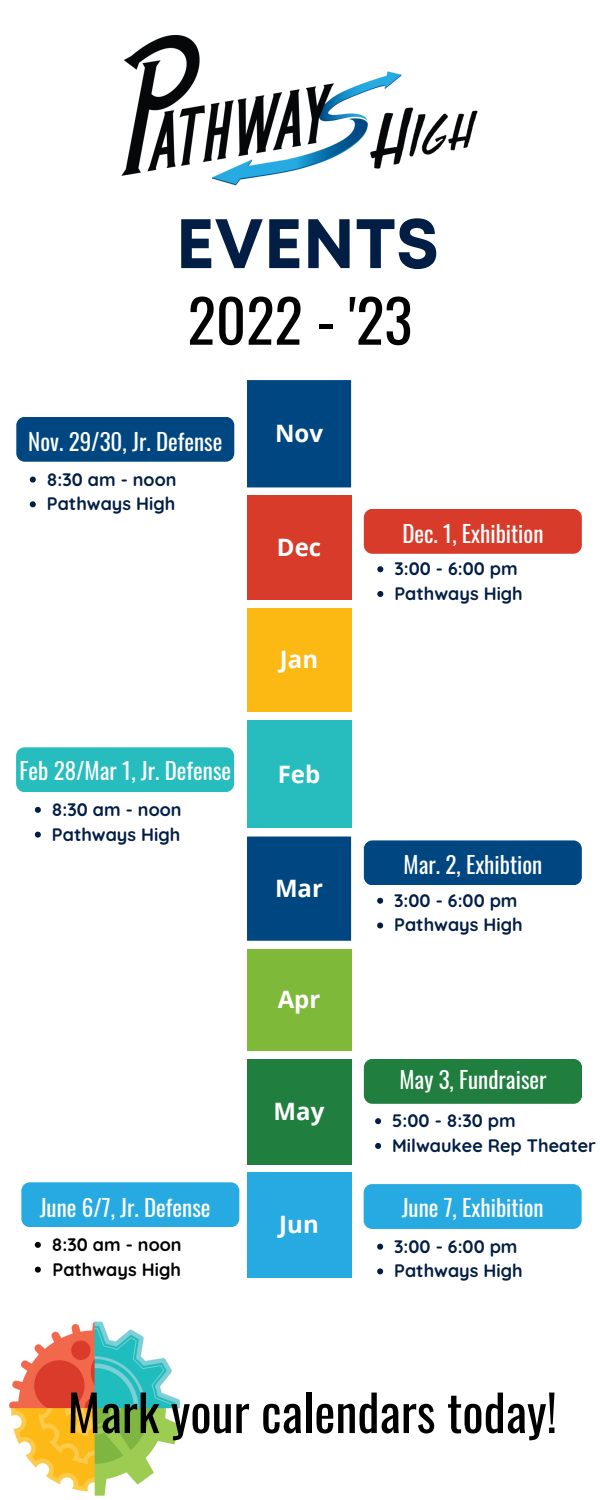
<style>
.page{position:relative;width:600px;height:1500px;background:#fff}
.page>*{position:absolute;margin:0;border:0;box-sizing:border-box;transform-origin:0 0}
.t1{font:700 69.8px "Mont";color:#021e45}
.t2{font:59px "Oswald";color:#000}
.t3{font:50px "Oswald";color:#000}
.t4{font:700 24px "Open Sans";color:#fff}
.t5{font:23px "Oswald";color:#fff}
.t6{font:700 18px/24.8px "Quicksand";color:#021e45}
.t7{font:700 18px/24.8px "Quicksand";color:#000}
</style>
<div class="page">
<svg style="left:247px;top:380px;width:104px;height:561px;background:#225f91"></svg>
<div style="left:247px;top:496px;width:104px;height:104px;background:#d93b2b"></div>
<div style="left:247px;top:608px;width:104px;height:104px;background:#fdb913"></div>
<div style="left:247px;top:720px;width:104px;height:108px;background:#27bdbe"></div>
<div style="left:247px;top:949px;width:104px;height:102px;background:#7fb939"></div>
<div style="left:247px;top:1059px;width:104px;height:105px;background:#207f3f"></div>
<div style="left:247px;top:1173px;width:104px;height:105px;background:#27aae1"></div>
<div style="left:364px;top:509px;width:218px;height:45px;background:#d93b2b;border-radius:8px"></div>
<div style="left:364px;top:1184px;width:218px;height:45px;background:#27aae1;border-radius:8px"></div>
<img style="left:121px;top:35px;width:357px;height:151px">
<div style="left:16px;top:417px;width:218px;height:45px;background:#004781;border-radius:8px"></div>
<div style="left:364px;top:840px;width:218px;height:45px;background:#004781;border-radius:8px"></div>
<div style="left:364px;top:1059px;width:218px;height:45px;background:#207f3f;border-radius:8px"></div>
<img style="left:9px;top:1321px;width:172px;height:175px">
<svg style="left:30px;top:477px;width:6px;height:6px"></svg>
<svg style="left:30px;top:501px;width:6px;height:6px"></svg>
<svg style="left:375px;top:1118px;width:6px;height:6px"></svg>
<svg style="left:375px;top:1143px;width:6px;height:6px"></svg>
<svg style="left:35px;top:807px;width:6px;height:6px"></svg>
<svg style="left:35px;top:832px;width:6px;height:6px"></svg>
<svg style="left:377px;top:566px;width:6px;height:6px"></svg>
<svg style="left:377px;top:591px;width:6px;height:6px"></svg>
<svg style="left:377px;top:898px;width:6px;height:6px"></svg>
<svg style="left:377px;top:922px;width:6px;height:6px"></svg>
<svg style="left:377px;top:1244px;width:6px;height:6px"></svg>
<svg style="left:377px;top:1268px;width:6px;height:6px"></svg>
<div style="left:16px;top:747px;width:218px;height:45px;background:#27bdbe;border-radius:8px"></div>
<div style="left:21px;top:1182px;width:218px;height:45px;background:#27aae1;border-radius:8px"></div>
<svg style="left:35px;top:1242px;width:6px;height:6px"></svg>
<svg style="left:35px;top:1267px;width:6px;height:6px"></svg>
<h1 class="t1" style="left:176px;top:218px;width:265px">EVENTS</h1>
<h2 class="t2" style="left:188px;top:274px;width:226px">2022 - '23</h2>
<p class="t5" style="left:28px;top:423px;width:196px">Nov. 29/30, Jr. Defense</p>
<p class="t6" style="left:47px;top:466px;width:131px">8:30 am - noon<br>Pathways High</p>
<p class="t5" style="left:20px;top:753px;width:213px">Feb 28/Mar 1, Jr. Defense</p>
<p class="t6" style="left:52px;top:797px;width:131px">8:30 am - noon<br>Pathways High</p>
<p class="t5" style="left:40px;top:1190px;width:172px">June 6/7, Jr. Defense</p>
<p class="t7" style="left:52px;top:1232px;width:131px">8:30 am - noon<br>Pathways High</p>
<h3 class="t4" style="left:275px;top:417px;width:49px">Nov</h3>
<h3 class="t4" style="left:277px;top:531px;width:46px">Dec</h3>
<h3 class="t4" style="left:280px;top:643px;width:40px">Jan</h3>
<h3 class="t4" style="left:278px;top:757px;width:44px">Feb</h3>
<h3 class="t4" style="left:275px;top:871px;width:49px">Mar</h3>
<h3 class="t4" style="left:278px;top:983px;width:44px">Apr</h3>
<h3 class="t4" style="left:274px;top:1094px;width:52px">May</h3>
<h3 class="t4" style="left:279px;top:1208px;width:41px">Jun</h3>
<p class="t5" style="left:402px;top:515px;width:143px">Dec. 1, Exhibition</p>
<p class="t6" style="left:394px;top:556px;width:130px">3:00 - 6:00 pm<br>Pathways High</p>
<p class="t5" style="left:404px;top:847px;width:140px">Mar. 2, Exhibtion</p>
<p class="t6" style="left:394px;top:888px;width:130px">3:00 - 6:00 pm<br>Pathways High</p>
<p class="t5" style="left:399px;top:1061px;width:149px">May 3, Fundraiser</p>
<p class="t6" style="left:392px;top:1108px;width:205px">5:00 - 8:30 pm<br>Milwaukee Rep Theater</p>
<p class="t5" style="left:402px;top:1190px;width:144px">June 7, Exhibition</p>
<p class="t6" style="left:394px;top:1234px;width:130px">3:00 - 6:00 pm<br>Pathways High</p>
<h3 class="t3" style="left:68px;top:1373px;width:491px">Mark your calendars today!</h3>
</div>
